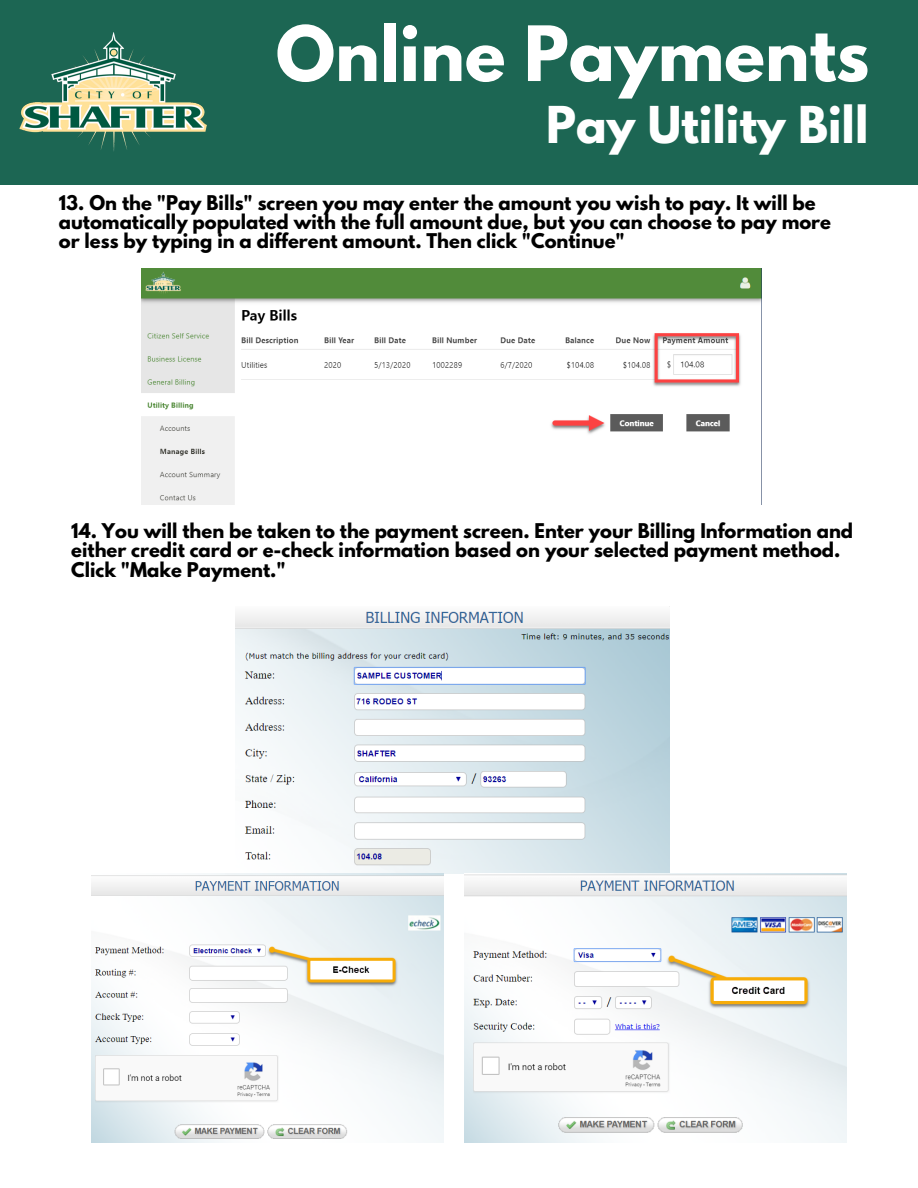
<style>
.page{position:relative;width:918px;height:1188px;background:#fff}
.page>*{position:absolute;margin:0;border:0;box-sizing:border-box;transform-origin:0 0}
.t1{font:700 67.5px "League Spartan";color:#fff}
.t2{font:700 45px "League Spartan";color:#fff}
.t3{font:700 18px/19.2px "League Spartan";color:#000}
</style>
<div class="page">
<div style="left:0;top:0;width:918px;height:185px;background:#1c6653"></div>
<img style="left:19px;top:32px;width:188px;height:119px">
<img style="left:142px;top:269px;width:620px;height:235px">
<img style="left:236px;top:611px;width:434px;height:262px">
<img style="left:92px;top:874px;width:352px;height:269px">
<img style="left:464px;top:874px;width:383px;height:269px">
<h1 class="t1" style="left:276px;top:20px;width:595px">Online Payments</h1>
<h2 class="t2" style="left:546px;top:102px;width:324px">Pay Utility Bill</h2>
<p class="t3" style="left:59px;top:196px;width:774px">13. On the "Pay Bills" screen you may enter the amount you wish to pay. It will be automatically populated with the full amount due, but you can choose to pay more or less by typing in a different amount. Then click "Continue"</p>
<p class="t3" style="left:71px;top:524px;width:783px">14. You will then be taken to the payment screen. Enter your Billing Information and either credit card or e-check information based on your selected payment method.<br>Click "Make Payment."</p>
</div>
